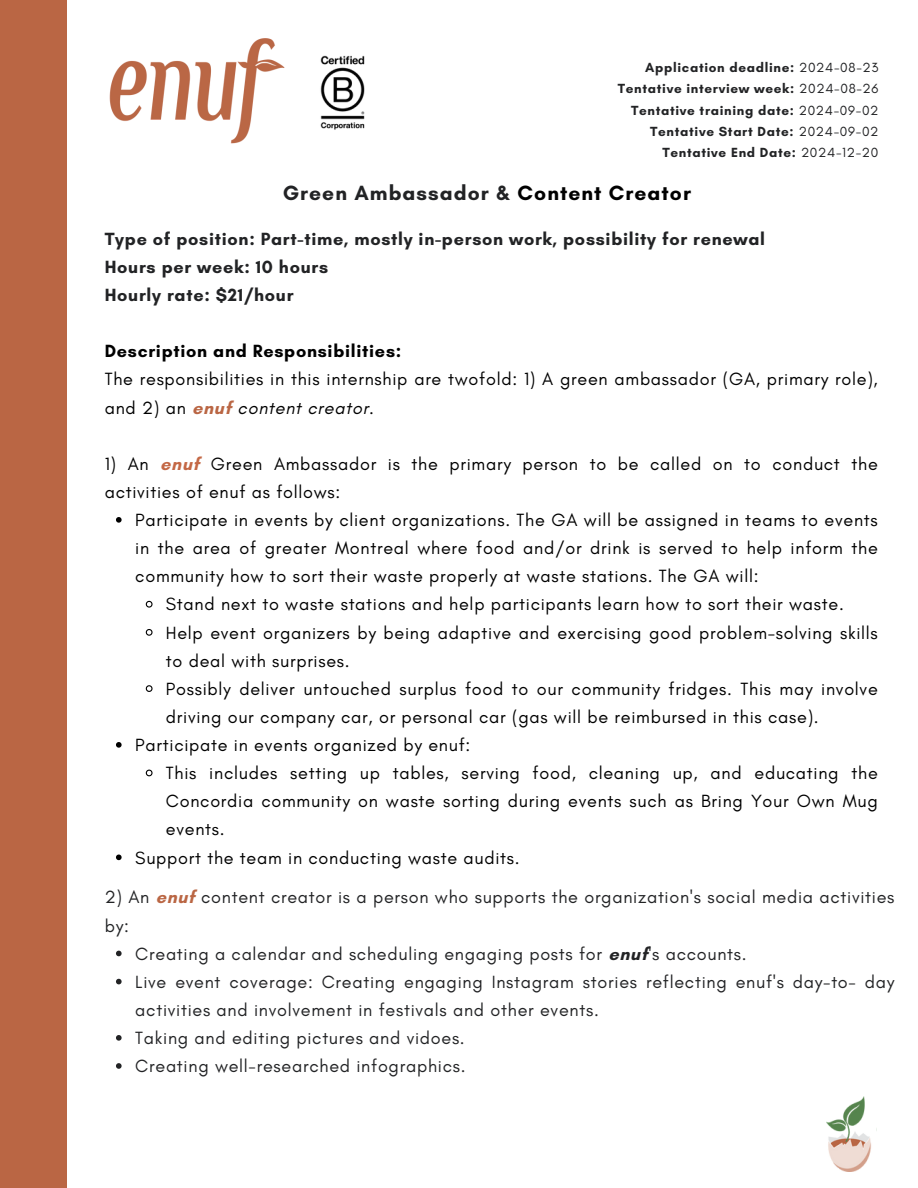
<style>
.page{position:relative;width:918px;height:1188px;background:#fff}
.page>*{position:absolute;margin:0;border:0;box-sizing:border-box;transform-origin:0 0}
.t1{font:700 21px "Glacial Indifference";letter-spacing:.05em;color:#222325}
.t2{font:18px/28.2px "Glacial Indifference";letter-spacing:.04em;color:#000}
.t3{font:18px/28.2px "Glacial Indifference";letter-spacing:.04em;color:#222325}
.t4{font:700 18px/28.2px "Glacial Indifference";letter-spacing:.04em;color:#222325}
.t5{font:700 13.5px "Glacial Indifference";letter-spacing:.05em;color:#222325}
.s1{font-weight:400}
.s2{color:#000}
.s3{font-weight:700}
.s4{font-weight:700;color:#ba6644}
.s5{font-style:italic}
.s6{font-weight:700;color:#c46845}
</style>
<div class="page">
<div style="left:0;top:0;width:67px;height:1188px;background:#ba6644"></div>
<img style="left:109px;top:38px;width:176px;height:106px">
<img style="left:826px;top:1096px;width:51px;height:76px">
<svg style="left:116px;top:517px;width:6px;height:6px"></svg>
<svg style="left:145px;top:600px;width:8px;height:8px"></svg>
<svg style="left:145px;top:629px;width:8px;height:7px"></svg>
<svg style="left:145px;top:685px;width:8px;height:7px"></svg>
<svg style="left:116px;top:742px;width:6px;height:6px"></svg>
<svg style="left:145px;top:769px;width:8px;height:8px"></svg>
<svg style="left:116px;top:855px;width:6px;height:5px"></svg>
<img style="left:320px;top:55px;width:45px;height:75px">
<svg style="left:116px;top:951px;width:6px;height:5px"></svg>
<svg style="left:116px;top:979px;width:6px;height:5px"></svg>
<svg style="left:116px;top:1035px;width:6px;height:6px"></svg>
<svg style="left:116px;top:1063px;width:6px;height:6px"></svg>
<p class="t5" style="left:645px;top:59px;width:235px">Application deadline: <span class="s1">2024-08-23</span></p>
<p class="t5" style="left:618px;top:81px;width:262px">Tentative interview week: <span class="s1">2024-08-26</span></p>
<p class="t5" style="left:631px;top:102px;width:249px">Tentative training date: <span class="s1">2024-09-02</span></p>
<p class="t5" style="left:650px;top:123px;width:230px">Tentative Start Date: <span class="s1">2024-09-02</span></p>
<h3 class="t5" style="left:662px;top:145px;width:218px">Tentative End Date: <span class="s1">2024-12-20</span></h3>
<p class="t1" style="left:283px;top:180px;width:410px">Green Ambassador &amp; <span class="s2">Content Creator</span></p>
<p class="t4" style="left:105px;top:224px;width:662px">Type of position: Part-time, mostly in-person work, possibility for renewal<br>Hours per week: 10 hours<br>Hourly rate: $21/hour</p>
<p class="t2" style="left:105px;top:337px;width:775px"><span class="s3">Description and Responsibilities:<br></span>The responsibilities in this internship are twofold: 1) A green ambassador (GA, primary role), and 2) an <span class="s4">enuf</span> <span class="s5">content creator</span>.</p>
<p class="t2" style="left:105px;top:449px;width:775px">1) An <span class="s6">enuf</span> Green Ambassador is the primary person to be called on to conduct the activities of enuf as follows:</p>
<p class="t2" style="left:135px;top:506px;width:744px;text-align:justify">Participate in events by client organizations. The GA will be assigned in teams to events in the area of greater Montreal where food and/or drink is served to help inform the community how to sort their waste properly at waste stations. The GA will:</p>
<p class="t2" style="left:166px;top:590px;width:679px">Stand next to waste stations and help participants learn how to sort their waste.</p>
<h1 class="t2" style="left:166px;top:618px;width:713px">Help event organizers by being adaptive and exercising good problem-solving skills to deal with surprises.</h1>
<h2 class="t2" style="left:166px;top:674px;width:713px">Possibly deliver untouched surplus food to our community fridges. This may involve driving our company car, or personal car (gas will be reimbursed in this case).</h2>
<h3 class="t2" style="left:135px;top:731px;width:337px">Participate in events organized by enuf:</h3>
<h3 class="t2" style="left:166px;top:759px;width:713px;text-align:justify">This includes setting up tables, serving food, cleaning up, and educating the Concordia community on waste sorting during events such as Bring Your Own Mug events.</h3>
<p class="t2" style="left:135px;top:843px;width:386px">Support the team in conducting waste audits.</p>
<p class="t3" style="left:105px;top:883px;width:791px">2) An <span class="s4">enuf</span> content creator is a person who supports the organization's social media activities by:</p>
<p class="t3" style="left:135px;top:939px;width:613px">Creating a calendar and scheduling engaging posts for <span class="s3">enuf</span>'s accounts.</p>
<p class="t3" style="left:135px;top:967px;width:761px">Live event coverage: Creating engaging Instagram stories reflecting enuf's day-to- day activities and involvement in festivals and other events.</p>
<p class="t3" style="left:135px;top:1024px;width:331px">Taking and editing pictures and vidoes.</p>
<p class="t3" style="left:135px;top:1052px;width:332px">Creating well-researched infographics.</p>
</div>
